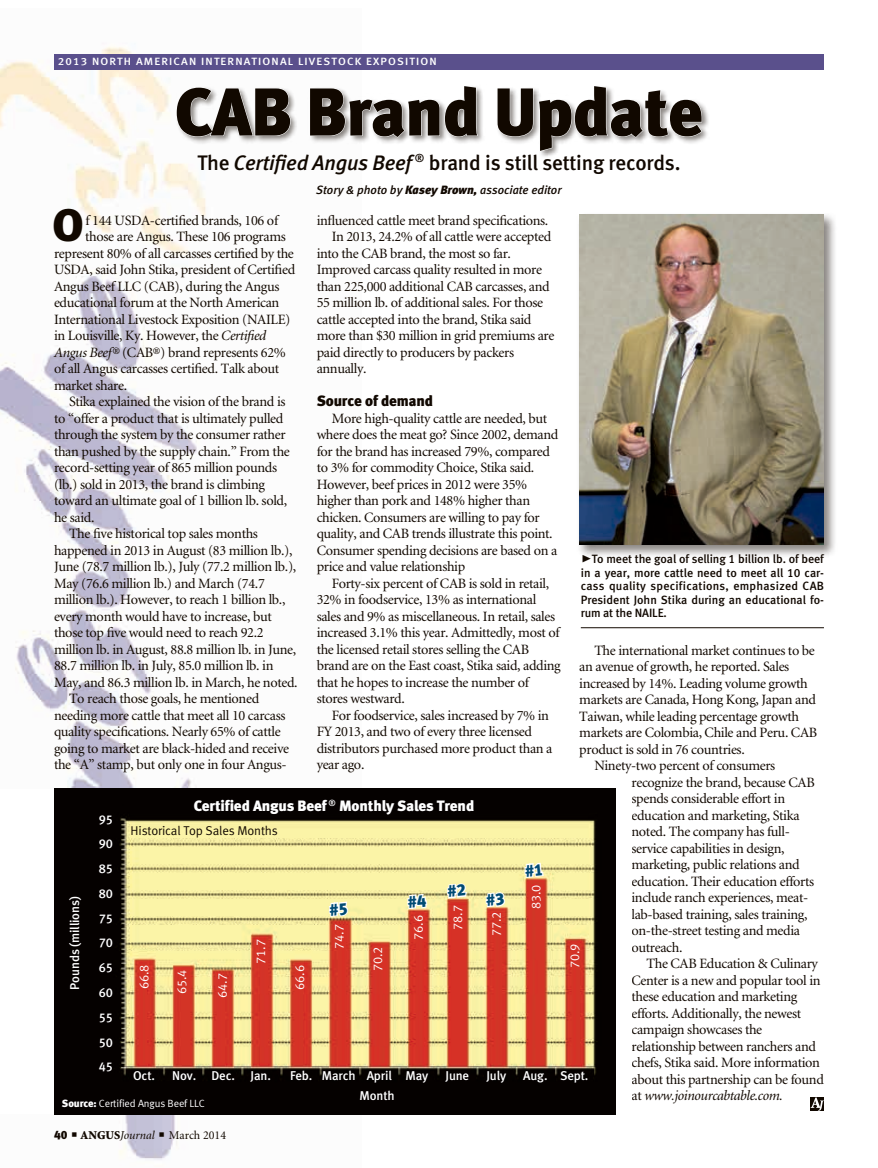
<style>
.page{position:relative;width:878px;height:1168px;background:#fff}
.page>*{position:absolute;margin:0;border:0;box-sizing:border-box;transform-origin:0 0}
.headline{font:67.5px "Meta Black LF";letter-spacing:-.01em;color:#110800}
.Drop_Cap{font:45.45px "Meta Black LF";color:#110800}
.deck{font:21px "Meta Medium LF";letter-spacing:-.01em;color:#110800}
.table_headline{font:15px "Meta Black LF";letter-spacing:-.01em;color:#fff}
.subhead{font:15px "Meta Black LF";letter-spacing:-.01em;color:#110800}
.body_text{font:14.25px/16.5px "Minion";letter-spacing:-.025em;color:#110800}
.Drop_Cap-2{font:14.25px "Minion";letter-spacing:-.025em;color:#110800}
.table_subheads{font:12.75px "Meta Medium LF";letter-spacing:-.01em;color:#fff}
.table_text{font:12.75px "Meta Normal LF";letter-spacing:-.01em;color:#fff}
.table_text-2{font:12.75px "Meta Normal LF";letter-spacing:-.01em;color:#110800}
.cutlines{font:12px/13.5px "Meta Medium LF";color:#110800;text-align:justify}
.byline{font:italic 12px "Meta Medium LF";color:#110800}
.t1{font:12px "Minion";color:#110800}
.Judge_name{font:10.5px "Meta Medium LF";letter-spacing:.1em;color:#fff;scale:1.1 1}
.t2{font:10.5px "Meta Normal LF";letter-spacing:-.01em;color:#fff}
.s1{font-style:italic}
.s2{font-family:"Meta Black LF"}
.s3{font-family:"Meta Black Caps Expert";font-size:21px}
.s4{font-weight:900}
</style>
<div class="page">
<img style="left:0;top:46px;width:361px;height:1114px">
<svg style="left:810px;top:1097px;width:14px;height:14px"></svg>
<div style="left:576px;top:212px;width:261px;height:346px;background:#110800;opacity:.5"></div>
<img style="left:579px;top:215px;width:245px;height:330px">
<hr style="left:580px;top:627px;width:244px;height:1px;background:#110800">
<div style="left:54px;top:54px;width:770px;height:15px;background:#5a508c"></div>
<div style="left:0;top:789px;width:631px;height:325px;background:#fff"></div>
<div style="left:175px;top:84px;width:535px;height:75px;background:#110800;opacity:.5"></div>
<svg style="left:176px;top:87px;width:115px;height:50px"></svg>
<svg style="left:309px;top:85px;width:169px;height:53px"></svg>
<svg style="left:497px;top:85px;width:205px;height:67px"></svg>
<img style="left:54px;top:788px;width:561px;height:326px">
<svg style="left:327px;top:900px;width:22px;height:18px"></svg>
<svg style="left:406px;top:861px;width:22px;height:49px"></svg>
<svg style="left:445px;top:882px;width:23px;height:18px"></svg>
<svg style="left:484px;top:853px;width:22px;height:55px"></svg>
<svg style="left:523px;top:861px;width:22px;height:18px"></svg>
<p class="Judge_name" style="left:58px;top:56px;width:346px">2013 NORTH AMERICAN INTERNATIONAL LIVESTOCK EXPOSITION</p>
<p class="headline" style="left:175px;top:71px;width:530px">CAB Brand Update</p>
<p class="deck" style="left:197px;top:151px;width:484px">The <span class="s1">Certified Angus Beef</span> <sup>®</sup> brand is still setting records.</p>
<p class="byline" style="left:316px;top:183px;width:247px">Story &amp; photo by <span class="s2">Kasey Brown,</span> associate editor</p>
<p class="Drop_Cap" style="left:53px;top:198px;width:33px">O</p>
<p class="Drop_Cap-2" style="left:85px;top:213px;width:194px">f 144 USDA-certified brands, 106 of</p>
<p class="body_text" style="left:316px;top:212px;width:233px">influenced cattle meet brand specifications.</p>
<p class="body_text" style="left:316px;top:229px;width:239px;text-indent:15px">In 2013, 24.2% of all cattle were accepted into the CAB brand, the most so far.<br>Improved carcass quality resulted in more than 225,000 additional CAB carcasses, and 55 million lb. of additional sales. For those cattle accepted into the brand, Stika said more than $30 million in grid premiums are paid directly to producers by packers annually.</p>
<p class="subhead" style="left:316px;top:392px;width:118px">Source of demand</p>
<p class="body_text" style="left:316px;top:410px;width:243px;text-indent:15px">More high-quality cattle are needed, but where does the meat go? Since 2002, demand for the brand has increased 79%, compared to 3% for commodity Choice, Stika said.<br>However, beef prices in 2012 were 35% higher than pork and 148% higher than chicken. Consumers are willing to pay for quality, and CAB trends illustrate this point.<br>Consumer spending decisions are based on a price and value relationship</p>
<p class="body_text" style="left:316px;top:575px;width:245px;text-indent:15px">Forty-six percent of CAB is sold in retail, 32% in foodservice, 13% as international sales and 9% as miscellaneous. In retail, sales increased 3.1% this year. Admittedly, most of the licensed retail stores selling the CAB brand are on the East coast, Stika said, adding that he hopes to increase the number of stores westward.</p>
<p class="body_text" style="left:316px;top:707px;width:237px;text-indent:15px">For foodservice, sales increased by 7% in FY 2013, and two of every three licensed distributors purchased more product than a year ago.</p>
<p class="Drop_Cap-2" style="left:85px;top:230px;width:202px">those are Angus. These 106 programs</p>
<p class="Drop_Cap-2" style="left:54px;top:246px;width:241px">represent 80% of all carcasses certified by the</p>
<p class="Drop_Cap-2" style="left:54px;top:263px;width:243px">USDA, said John Stika, president of Certified</p>
<p class="Drop_Cap-2" style="left:54px;top:279px;width:227px">Angus Beef LLC (CAB), during the Angus</p>
<p class="Drop_Cap-2" style="left:54px;top:296px;width:227px">educational forum at the North American</p>
<p class="Drop_Cap-2" style="left:54px;top:312px;width:238px">International Livestock Exposition (NAILE)</p>
<p class="Drop_Cap-2" style="left:54px;top:329px;width:214px">in Louisville, Ky. However, the <span class="s1">Certified</span></p>
<p class="Drop_Cap-2" style="left:54px;top:345px;width:233px"><span class="s1">Angus Beef®</span> (CAB®) brand represents 62%</p>
<p class="Drop_Cap-2" style="left:54px;top:362px;width:227px">of all Angus carcasses certified. Talk about</p>
<p class="Drop_Cap-2" style="left:54px;top:378px;width:75px">market share.</p>
<p class="body_text" style="left:54px;top:394px;width:237px;text-indent:15px">Stika explained the vision of the brand is to “offer a product that is ultimately pulled through the system by the consumer rather than pushed by the supply chain.” From the record-setting year of 865 million pounds (lb.) sold in 2013, the brand is climbing toward an ultimate goal of 1 billion lb. sold, he said.</p>
<p class="body_text" style="left:54px;top:526px;width:245px;text-indent:15px">The five historical top sales months happened in 2013 in August (83 million lb.), June (78.7 million lb.), July (77.2 million lb.), May (76.6 million lb.) and March (74.7 million lb.). However, to reach 1 billion lb., every month would have to increase, but those top five would need to reach 92.2 million lb. in August, 88.8 million lb. in June, 88.7 million lb. in July, 85.0 million lb. in May, and 86.3 million lb. in March, he noted.</p>
<p class="body_text" style="left:54px;top:691px;width:237px;text-indent:15px">To reach those goals, he mentioned needing more cattle that meet all 10 carcass quality specifications. Nearly 65% of cattle going to market are black-hided and receive the “A” stamp, but only one in four Angus-</p>
<p class="cutlines" style="left:580px;top:552px;width:245px"><span class="s3">@</span>To meet the goal of selling 1 billion lb. of beef in a year, more cattle need to meet all 10 car&shy;cass quality specifications, emphasized CAB President John Stika during an educational fo&shy;rum at the NAILE.</p>
<p class="body_text" style="left:579px;top:642px;width:239px;text-indent:15px">The international market continues to be an avenue of growth, he reported. Sales increased by 14%. Leading volume growth markets are Canada, Hong Kong, Japan and Taiwan, while leading percentage growth markets are Colombia, Chile and Peru. CAB product is sold in 76 countries.</p>
<p class="body_text" style="left:631px;top:758px;width:185px;text-indent:-37px">Ninety-two percent of consumers recognize the brand, because CAB spends considerable effort in education and marketing, Stika noted. The company has full&shy;service capabilities in design, marketing, public relations and education. Their education efforts include ranch experiences, meat&shy;lab-based training, sales training, on-the-street testing and media outreach.</p>
<p class="body_text" style="left:631px;top:956px;width:194px;text-indent:15px">The CAB Education &amp; Culinary<br>Center is a new and popular tool in these education and marketing efforts. Additionally, the newest campaign showcases the relationship between ranchers and chefs, Stika said. More information about this partnership can be found at <span class="s1">www.joinourcabtable.com.</span></p>
<p class="table_headline" style="left:194px;top:796px;width:282px">Certified Angus Beef <sup>®</sup> Monthly Sales Trend</p>
<p class="table_text-2" style="left:130px;top:823px;width:149px">Historical Top Sales Months</p>
<p class="table_subheads" style="left:99px;top:812px;width:16px">95</p>
<p class="table_subheads" style="left:99px;top:836px;width:16px">90</p>
<p class="table_subheads" style="left:99px;top:861px;width:16px">85</p>
<p class="table_subheads" style="left:99px;top:886px;width:16px">80</p>
<p class="table_subheads" style="left:99px;top:911px;width:16px">75</p>
<p class="table_subheads" style="left:99px;top:935px;width:16px">70</p>
<p class="table_subheads" style="left:99px;top:960px;width:16px">65</p>
<p class="table_subheads" style="left:99px;top:985px;width:16px">60</p>
<p class="table_subheads" style="left:99px;top:1010px;width:16px">55</p>
<p class="table_subheads" style="left:99px;top:1034px;width:16px">50</p>
<p class="table_subheads" style="left:99px;top:1059px;width:16px">45</p>
<p class="table_text" style="left:529px;top:909px;width:26px;rotate:-90deg">83.0</p>
<p class="table_subheads" style="left:67px;top:989px;width:95px;rotate:-90deg">Pounds (millions)</p>
<p class="table_text" style="left:450px;top:929px;width:26px;rotate:-90deg">78.7</p>
<p class="table_text" style="left:489px;top:936px;width:26px;rotate:-90deg">77.2</p>
<p class="table_text" style="left:411px;top:940px;width:26px;rotate:-90deg">76.6</p>
<p class="table_text" style="left:331px;top:949px;width:26px;rotate:-90deg">74.7</p>
<p class="table_text" style="left:253px;top:964px;width:26px;rotate:-90deg">71.7</p>
<p class="table_text" style="left:567px;top:968px;width:26px;rotate:-90deg">70.9</p>
<p class="table_text" style="left:370px;top:971px;width:26px;rotate:-90deg">70.2</p>
<p class="table_text" style="left:137px;top:989px;width:26px;rotate:-90deg">66.8</p>
<p class="table_text" style="left:174px;top:994px;width:26px;rotate:-90deg">65.4</p>
<p class="table_text" style="left:215px;top:997px;width:26px;rotate:-90deg">64.7</p>
<p class="table_text" style="left:292px;top:989px;width:26px;rotate:-90deg">66.6</p>
<p class="table_subheads" style="left:133px;top:1068px;width:23px">Oct.</p>
<p class="table_subheads" style="left:172px;top:1068px;width:100px">Nov. Dec. Jan.</p>
<p class="table_subheads" style="left:290px;top:1068px;width:140px">Feb. March April May</p>
<p class="table_subheads" style="left:445px;top:1068px;width:25px">June</p>
<p class="table_subheads" style="left:486px;top:1068px;width:21px">July</p>
<p class="table_subheads" style="left:523px;top:1068px;width:67px">Aug. Sept.</p>
<p class="table_subheads" style="left:359px;top:1088px;width:37px">Month</p>
<p class="t2" style="left:62px;top:1097px;width:144px"><span class="s2">Source:</span> Certified Angus Beef LLC</p>
<p class="t1" style="left:54px;top:1129px;width:174px"><span class="s2">40</span> ■ <span class="s4">ANGUS</span><span class="s1">Journal</span> ■ March 2014</p>
</div>
